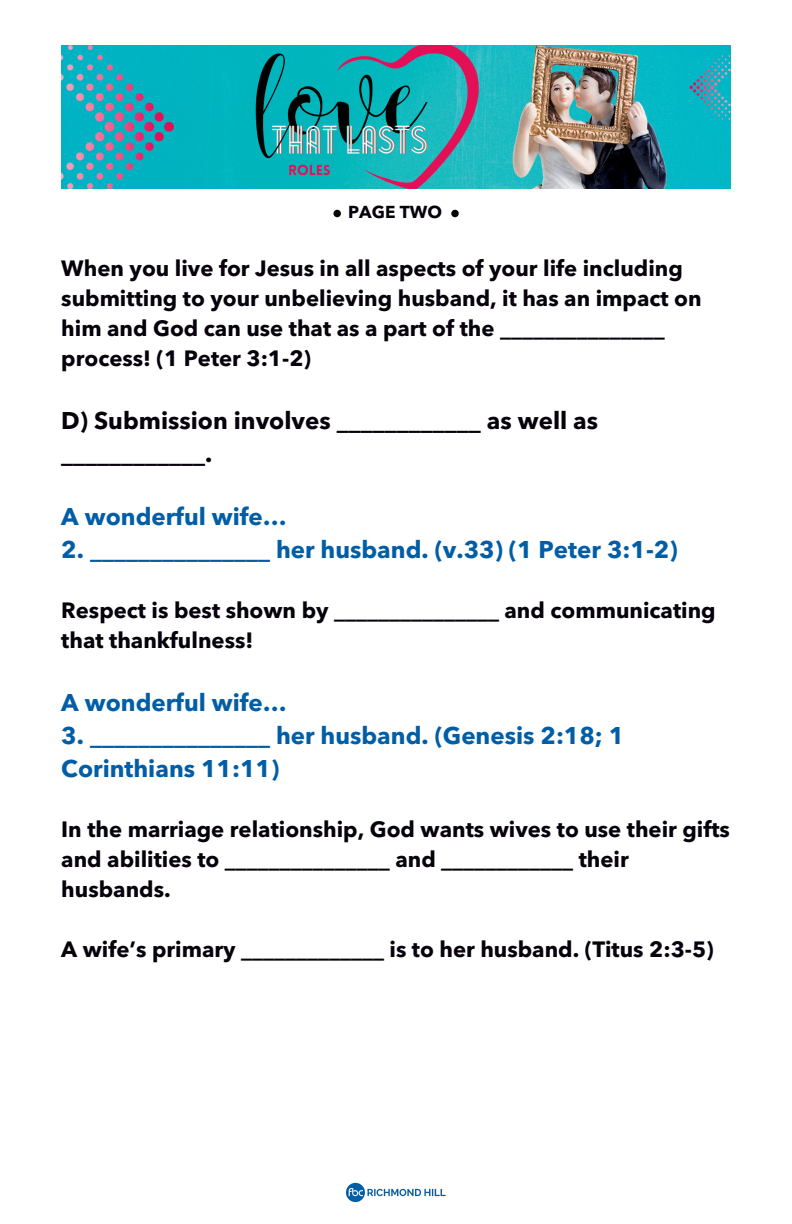
<style>
.page{position:relative;width:792px;height:1224px;background:#fff}
.page>*{position:absolute;margin:0;border:0;box-sizing:border-box;transform-origin:0 0}
.t1{font:700 24px/33px "Avenir Next LT Pro";color:#015ea6}
.t2{font:700 24px/33px "Avenir Next LT Pro";color:#07010c}
.t3{font:700 22px/30px "Avenir Next LT Pro";color:#07010c}
.t4{font:700 17.2px "Avenir Next LT Pro";color:#07010c}
</style>
<div class="page">
<img style="left:62px;top:46px;width:669px;height:142px">
<img style="left:346px;top:1182px;width:100px;height:21px">
<svg style="left:451px;top:210px;width:8px;height:7px"></svg>
<svg style="left:333px;top:210px;width:8px;height:7px"></svg>
<p class="t4" style="left:348px;top:205px;width:95px">PAGE TWO</p>
<p class="t3" style="left:61px;top:255px;width:642px">When you live for Jesus in all aspects of your life including submitting to your unbelieving husband, it has an impact on him and God can use that as a part of the _______________ process! (1 Peter 3:1-2)</p>
<p class="t2" style="left:61px;top:406px;width:538px">D) Submission involves ____________ as well as ____________.</p>
<p class="t1" style="left:61px;top:502px;width:227px">A wonderful wife…</p>
<p class="t1" style="left:61px;top:535px;width:618px">2. _______________ her husband. (v.33) (1 Peter 3:1-2)</p>
<p class="t3" style="left:61px;top:597px;width:656px">Respect is best shown by _______________ and communicating that thankfulness!</p>
<p class="t1" style="left:61px;top:688px;width:227px">A wonderful wife…</p>
<p class="t1" style="left:61px;top:721px;width:565px">3. _______________ her husband. (Genesis 2:18; 1<br>Corinthians 11:11)</p>
<p class="t3" style="left:61px;top:816px;width:670px">In the marriage relationship, God wants wives to use their gifts and abilities to _______________ and ____________ their husbands.</p>
<p class="t3" style="left:61px;top:936px;width:654px">A wife’s primary _____________ is to her husband. (Titus 2:3-5)</p>
</div>
